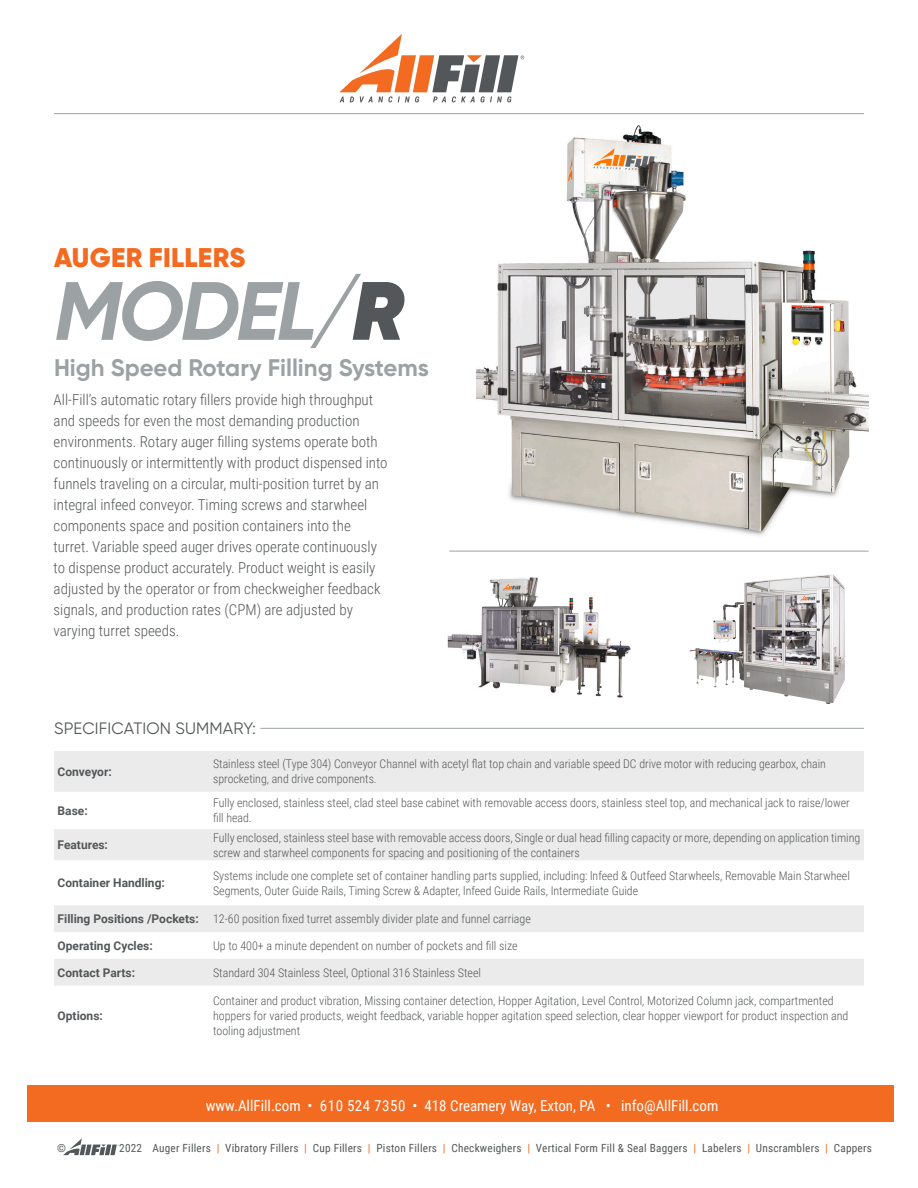
<style>
.page{position:relative;width:918px;height:1188px;background:#fff}
.page>*{position:absolute;margin:0;border:0;box-sizing:border-box;transform-origin:0 0}
.t1{font:italic 700 82.5px "Gilroy";letter-spacing:-.04em;color:#9ca2a3}
.t2{font:900 27px "Gilroy";letter-spacing:.01em;color:#f36a21}
.t3{font:700 24px "Gilroy";color:#9ca2a3}
.t4{font:16.5px "Gilroy";letter-spacing:.01em;color:#545759}
.t5{font:300 15px/21px "Roboto Condensed";color:#545759}
.t6{font:15px "Roboto Condensed";color:#fff}
.Para_Title{font:300 12px/15px "Roboto Condensed";color:#545759}
.Para_Title-2{font:700 12px "Roboto";color:#545759}
.t7{font:11.25px "Roboto Condensed";letter-spacing:.02em;color:#545759}
.s1{font-weight:800;color:#545759}
.s2{color:#f36a21}
</style>
<div class="page">
<hr style="left:54px;top:113px;width:810px;height:1px;background:#9ca2a3">
<div style="left:27px;top:1085px;width:867px;height:37px;background:#f36a21"></div>
<svg style="left:340px;top:34px;width:184px;height:68px"></svg>
<svg style="left:63px;top:1138px;width:56px;height:17px"></svg>
<img style="left:476px;top:126px;width:392px;height:410px">
<svg style="left:54px;top:751px;width:810px;height:235px;fill:#ebebeb"></svg>
<hr style="left:260px;top:728px;width:604px;height:1px;background:#9ca2a3">
<img style="left:448px;top:577px;width:183px;height:121px">
<img style="left:690px;top:574px;width:142px;height:110px">
<hr style="left:449px;top:551px;width:420px;height:1px;background:#9ca2a3">
<p class="t2" style="left:54px;top:240px;width:193px">AUGER FILLERS</p>
<p class="t1" style="left:54px;top:259px;width:351px">MODEL/<span class="s1">R</span></p>
<p class="t3" style="left:54px;top:352px;width:377px">High Speed Rotary Filling Systems</p>
<p class="t5" style="left:54px;top:389px;width:336px">All-Fill’s automatic rotary fillers provide high throughput and speeds for even the most demanding production environments. Rotary auger filling systems operate both continuously or intermittently with product dispensed into funnels traveling on a circular, multi-position turret by an integral infeed conveyor. Timing screws and starwheel components space and position containers into the turret. Variable speed auger drives operate continuously to dispense product accurately. Product weight is easily adjusted by the operator or from checkweigher feedback signals, and production rates (CPM) are adjusted by varying turret speeds.</p>
<p class="t4" style="left:54px;top:718px;width:203px">SPECIFICATION SUMMARY:</p>
<p class="Para_Title-2" style="left:58px;top:763px;width:56px">Conveyor:</p>
<p class="Para_Title" style="left:213px;top:756px;width:614px">Stainless steel (Type 304) Conveyor Channel with acetyl flat top chain and variable speed DC drive motor with reducing gearbox, chain sprocketing, and drive components.</p>
<p class="Para_Title-2" style="left:58px;top:802px;width:32px">Base:</p>
<p class="Para_Title" style="left:213px;top:795px;width:638px">Fully enclosed, stainless steel, clad steel base cabinet with removable access doors, stainless steel top, and mechanical jack to raise/lower fill head.</p>
<p class="Para_Title-2" style="left:58px;top:837px;width:52px">Features:</p>
<p class="Para_Title" style="left:213px;top:830px;width:649px">Fully enclosed, stainless steel base with removable access doors, Single or dual head filling capacity or more, depending on application timing screw and starwheel components for spacing and positioning of the containers</p>
<p class="Para_Title-2" style="left:58px;top:875px;width:109px">Container Handling:</p>
<p class="Para_Title" style="left:213px;top:868px;width:638px">Systems include one complete set of container handling parts supplied, including: lnfeed &amp; Outfeed Starwheels, Removable Main Starwheel<br>Segments, Outer Guide Rails, Timing Screw &amp; Adapter, lnfeed Guide Rails, Intermediate Guide</p>
<p class="Para_Title-2" style="left:58px;top:911px;width:143px">Filling Positions /Pockets:</p>
<p class="Para_Title" style="left:213px;top:911px;width:319px">12-60 position fixed turret assembly divider plate and funnel carriage</p>
<p class="Para_Title-2" style="left:58px;top:937px;width:97px">Operating Cycles:</p>
<p class="Para_Title" style="left:213px;top:938px;width:306px">Up to 400+ a minute dependent on number of pockets and fill size</p>
<p class="Para_Title-2" style="left:58px;top:964px;width:79px">Contact Parts:</p>
<p class="Para_Title" style="left:213px;top:964px;width:270px">Standard 304 Stainless Steel, Optional 316 Stainless Steel</p>
<p class="Para_Title-2" style="left:58px;top:1007px;width:47px">Options:</p>
<p class="Para_Title" style="left:213px;top:992px;width:637px">Container and product vibration, Missing container detection, Hopper Agitation, Level Control, Motorized Column jack, compartmented hoppers for varied products, weight feedback, variable hopper agitation speed selection, clear hopper viewport for product inspection and tooling adjustment</p>
<p class="t6" style="left:206px;top:1096px;width:514px">www.AllFill.com • 610 524 7350 • 418 Creamery Way, Exton, PA • info@AllFill.com</p>
<p class="t7" style="left:57px;top:1140px;width:10px">©</p>
<p class="t7" style="left:119px;top:1140px;width:754px">2022 Auger Fillers <span class="s2">|</span> Vibratory Fillers <span class="s2">|</span> Cup Fillers <span class="s2">|</span> Piston Fillers <span class="s2">|</span> Checkweighers <span class="s2">|</span> Vertical Form Fill &amp; Seal Baggers <span class="s2">|</span> Labelers <span class="s2">|</span> Unscramblers <span class="s2">|</span> Cappers</p>
</div>
